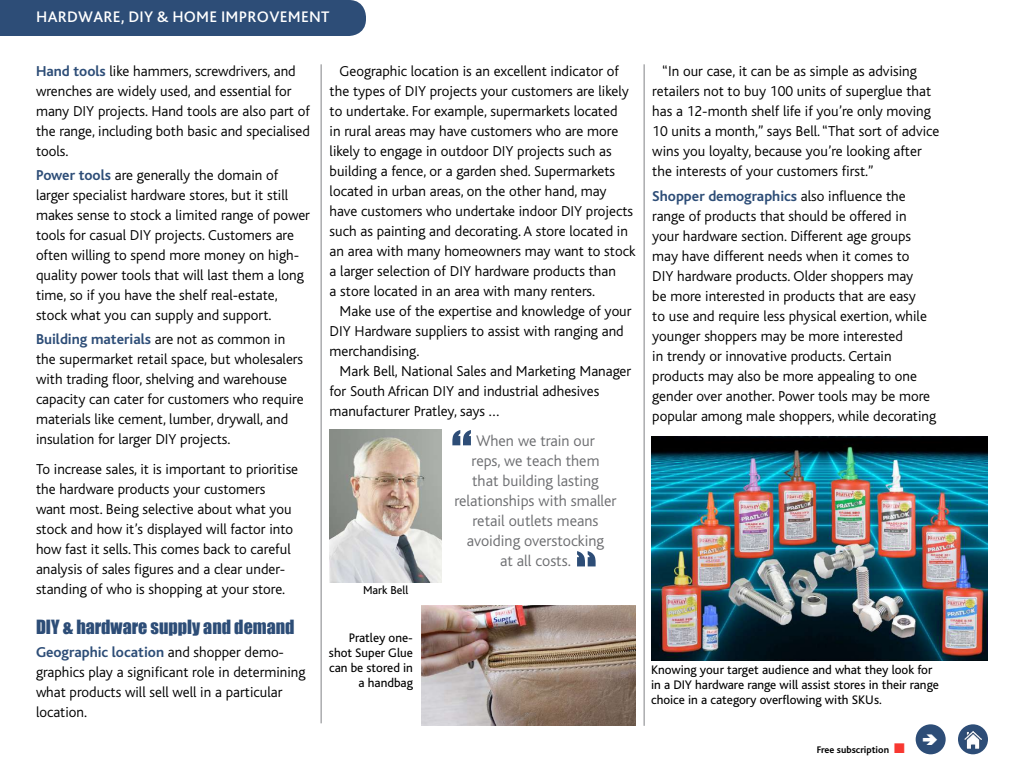
<style>
.page{position:relative;width:1024px;height:768px;background:#fff}
.page>*{position:absolute;margin:0;border:0;box-sizing:border-box;transform-origin:0 0}
.t1{font:60px "Impact";color:#2d4d77}
.t2{font:18px "Impact";color:#2d4d77}
.t3{font:300 16px/20px "Bliss";color:#6d6e71;text-align:center}
.t4{font:500 16px "Bliss Pro";letter-spacing:.015em;color:#fff}
.t5{font:300 15px/20px "Bliss";color:#000}
.t6{font:13px/15px "Bliss";color:#000}
.t7{font:12px "Bliss";color:#000}
.t8{font:700 10px "Bliss";color:#000}
.s1{font-weight:700;color:#2d4d77}
.s2{color:#f83831}
</style>
<div class="page">
<div style="left:916px;top:724px;width:30px;height:30px;background:#2d4d77;border-radius:50%"></div>
<div style="left:958px;top:724px;width:30px;height:30px;background:#2d4d77;border-radius:50%"></div>
<img style="left:964px;top:731px;width:18px;height:17px">
<hr style="left:321px;top:64px;width:1px;height:659px;background:#808285">
<hr style="left:644px;top:64px;width:1px;height:662px;background:#808285">
<div style="left:0;top:0;width:366px;height:36px;background:#2d4d77"></div>
<img style="left:330px;top:429px;width:112px;height:154px">
<img style="left:421px;top:605px;width:215px;height:121px">
<img style="left:651px;top:436px;width:337px;height:225px">
<p class="t4" style="left:36px;top:6px;width:23px">HARDWARE</p>
<p class="t4" style="left:121px;top:6px;width:75px">, DIY &amp; HOME</p>
<p class="t4" style="left:221px;top:6px;width:16px">IMPRO</p>
<p class="t4" style="left:269px;top:6px;width:22px">VEMENT</p>
<p class="t5" style="left:36px;top:61px;width:275px"><span class="s1">Hand tools</span> like hammers, screwdrivers, and wrenches are widely used, and essential for many DIY projects. Hand tools are also part of the range, including both basic and specialised tools.</p>
<p class="t5" style="left:36px;top:165px;width:275px"><span class="s1">Power tools</span> are generally the domain of larger specialist hardware stores, but it still makes sense to stock a limited range of power tools for casual DIY projects. Customers are often willing to spend more money on high&shy;quality power tools that will last them a long time, so if you have the shelf real-estate, stock what you can supply and support.</p>
<p class="t5" style="left:36px;top:329px;width:269px"><span class="s1">Building materials</span> are not as common in the supermarket retail space, but wholesalers with trading floor, shelving and warehouse capacity can cater for customers who require materials like cement, lumber, drywall, and insulation for larger DIY projects.</p>
<p class="t5" style="left:36px;top:459px;width:264px">To increase sales, it is important to prioritise the hardware products your customers want most. Being selective about what you stock and how it’s displayed will factor into how fast it sells. This comes back to careful analysis of sales figures and a clear under&shy;standing of who is shopping at your store.</p>
<p class="t2" style="left:36px;top:613px;width:260px">DIY &amp; hardware supply and demand</p>
<p class="t5" style="left:36px;top:642px;width:271px"><span class="s1">Geographic location</span> and shopper demo&shy;graphics play a significant role in determining what products will sell well in a particular location.</p>
<p class="t5" style="left:330px;top:61px;width:307px;text-indent:10px">Geographic location is an excellent indicator of the types of DIY projects your customers are likely to undertake. For example, supermarkets located<br>in rural areas may have customers who are more likely to engage in outdoor DIY projects such as building a fence, or a garden shed. Supermarkets located in urban areas, on the other hand, may have customers who undertake indoor DIY projects such as painting and decorating. A store located in an area with many homeowners may want to stock a larger selection of DIY hardware products than<br>a store located in an area with many renters.</p>
<p class="t5" style="left:330px;top:301px;width:303px;text-indent:10px">Make use of the expertise and knowledge of your<br>DIY Hardware suppliers to assist with ranging and merchandising.</p>
<p class="t5" style="left:330px;top:361px;width:303px;text-indent:10px">Mark Bell, National Sales and Marketing Manager for South African DIY and industrial adhesives manufacturer Pratley, says …</p>
<p class="t3" style="left:454px;top:431px;width:164px">When we train our<br>reps, we teach them<br>that building lasting relationships with smaller retail outlets means avoiding overstocking<br>at all costs.</p>
<p class="t7" style="left:363px;top:584px;width:47px">Mark Bell</p>
<h1 class="t1" style="left:451px;top:407px;width:22px">“</h1>
<p class="t6" style="left:329px;top:631px;width:86px;text-align:right">Pratley one&shy;shot Super Glue can be stored in a handbag</p>
<p class="t5" style="left:652px;top:61px;width:289px;text-indent:10px">“In our case, it can be as simple as advising retailers not to buy 100 units of superglue that has a 12-month shelf life if you’re only moving 10 units a month,” says Bell. “That sort of advice wins you loyalty, because you’re looking after the interests of your customers first.”</p>
<p class="t5" style="left:652px;top:186px;width:285px"><span class="s1">Shopper demographics</span> also influence the range of products that should be offered in your hardware section. Different age groups may have different needs when it comes to<br>DIY hardware products. Older shoppers may<br>be more interested in products that are easy<br>to use and require less physical exertion, while younger shoppers may be more interested<br>in trendy or innovative products. Certain products may also be more appealing to one gender over another. Power tools may be more popular among male shoppers, while decorating</p>
<p class="t6" style="left:651px;top:663px;width:289px">Knowing your target audience and what they look for in a DIY hardware range will assist stores in their range choice in a category overflowing with SKUs.</p>
<p class="t8" style="left:817px;top:745px;width:90px">Free subscription <span class="s2">■</span></p>
</div>
